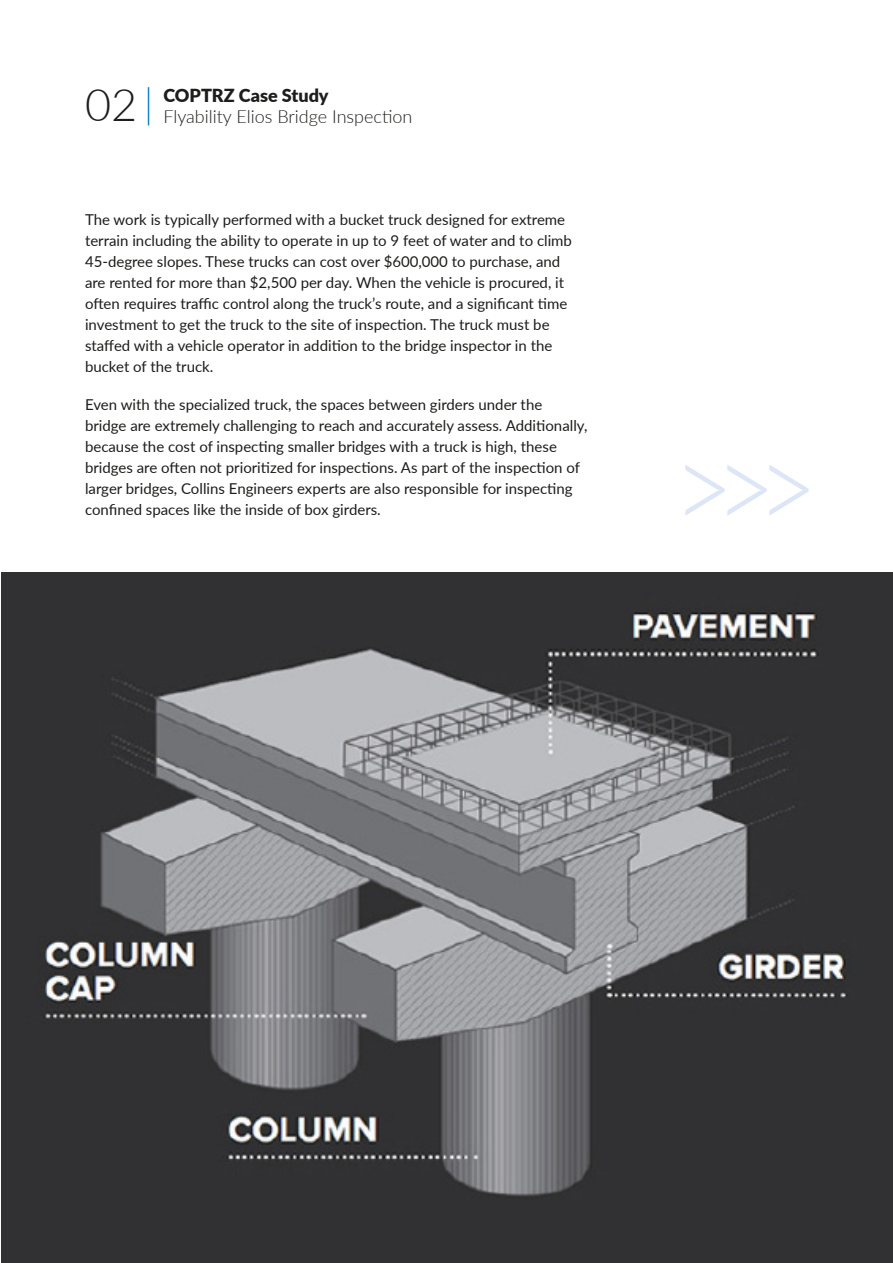
<style>
.page{position:relative;width:893px;height:1263px;background:#fff}
.page>*{position:absolute;margin:0;border:0;box-sizing:border-box;transform-origin:0 0}
.t1{font:300 126px "Lato";color:#dce6f6;scale:.83 1}
.t2{font:300 45px "Lato";color:#1d1d1b}
.t3{font:300 18px "Lato";color:#1d1d1b}
.t4{font:900 18px "Lato";color:#1d1d1b}
.t5{font:15px/21px "Lato";color:#1d1d1b}
</style>
<div class="page">
<hr style="left:148px;top:87px;width:1px;height:38px;background:#1887c9">
<img style="left:1px;top:573px;width:892px;height:690px">
<h2 class="t2" style="left:85px;top:74px;width:54px">02</h2>
<p class="t4" style="left:163px;top:82px;width:167px">COPTRZ Case Study</p>
<p class="t3" style="left:163px;top:104px;width:251px">Flyability Elios Bridge Inspection</p>
<p class="t5" style="left:85px;top:208px;width:488px">The work is typically performed with a bucket truck designed for extreme terrain including the ability to operate in up to 9 feet of water and to climb 45-degree slopes. These trucks can cost over $600,000 to purchase, and are rented for more than $2,500 per day. When the vehicle is procured, it often requires traffic control along the truck’s route, and a significant time investment to get the truck to the site of inspection. The truck must be staffed with a vehicle operator in addition to the bridge inspector in the bucket of the truck.</p>
<p class="t5" style="left:85px;top:393px;width:504px">Even with the specialized truck, the spaces between girders under the bridge are extremely challenging to reach and accurately assess. Additionally, because the cost of inspecting smaller bridges with a truck is high, these bridges are often not prioritized for inspections. As part of the inspection of larger bridges, Collins Engineers experts are also responsible for inspecting confined spaces like the inside of box girders.</p>
<h1 class="t1" style="left:673px;top:399px;width:176px">&gt;&gt;&gt;</h1>
</div>
